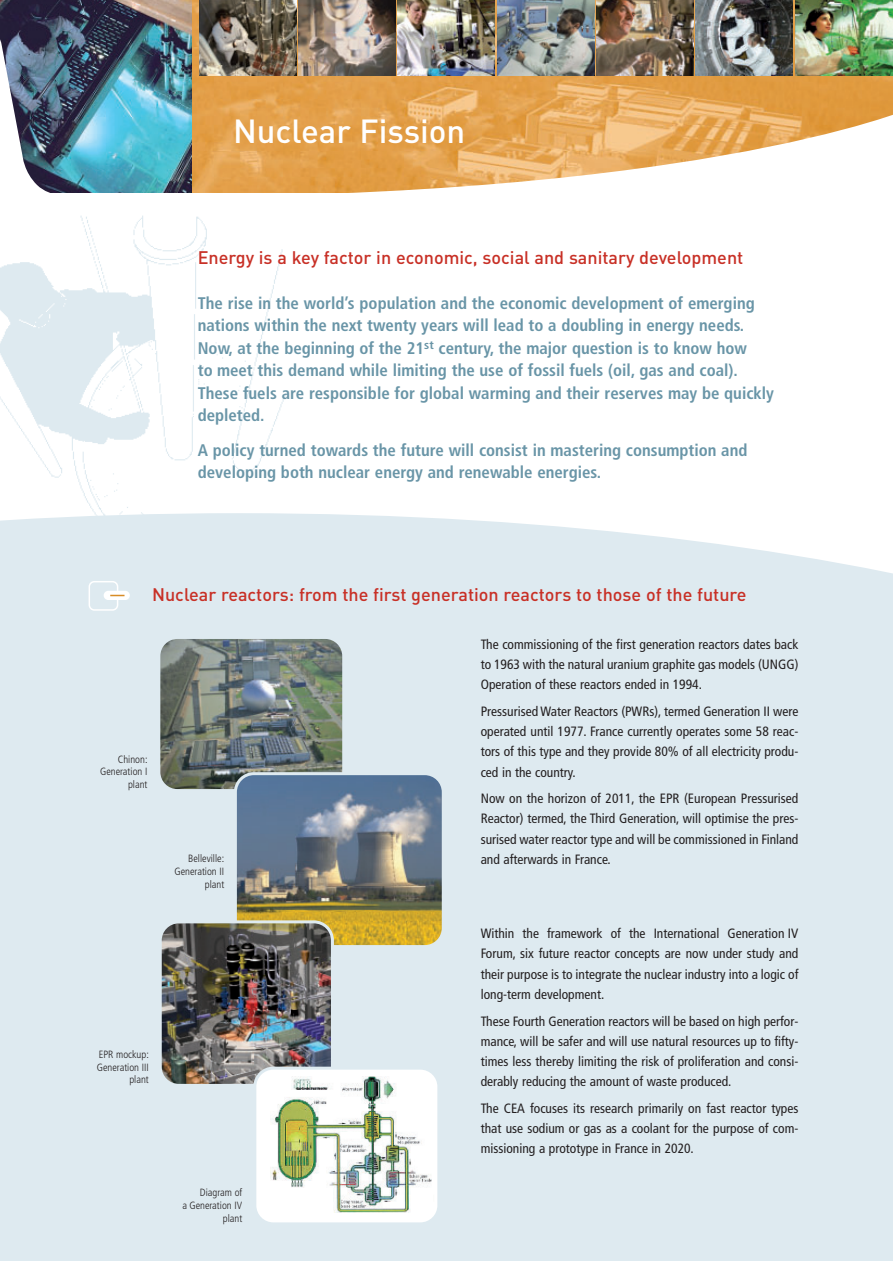
<style>
.page{position:relative;width:893px;height:1261px;background:#fff}
.page>*{position:absolute;margin:0;border:0;box-sizing:border-box;transform-origin:0 0}
.t1{font:500 33px "DIN";color:#fff}
.t2{font:500 18px "DIN";color:#c83026}
.t3{font:700 condensed 16.8px/22.5px "Frutiger";color:#6995a7}
.t4{font:condensed 13.5px/20.2px "Frutiger";color:#231f20;text-align:justify}
.t5{font:300 condensed 10.5px/12.8px "Frutiger";color:#231f20;text-align:right}
</style>
<div class="page">
<img style="left:0;top:0;width:893px;height:193px">
<img style="left:0;top:215px;width:286px;height:298px">
<div style="left:0;top:590px;width:893px;height:671px;background:#deeaf0"></div>
<svg style="left:0;top:513px;width:893px;height:93px;fill:#deeaf0"></svg>
<div style="left:104px;top:591px;width:26px;height:9px;background:#fff;border-radius:5px"></div>
<svg style="left:89px;top:581px;width:36px;height:30px"></svg>
<img style="left:160px;top:639px;width:282px;height:584px">
<h1 class="t1" style="left:233px;top:120px;width:234px">Nuclear Fission</h1>
<h2 class="t2" style="left:198px;top:251px;width:547px">Energy is a key factor in economic, social and sanitary development</h2>
<p class="t3" style="left:198px;top:293px;width:578px">The rise in the world’s population and the economic development of emerging nations within the next twenty years will lead to a doubling in energy needs.<br>Now, at the beginning of the 21<sup>st</sup> century, the major question is to know how<br>to meet this demand while limiting the use of fossil fuels (oil, gas and coal).<br>These fuels are responsible for global warming and their reserves may be quickly depleted.</p>
<p class="t3" style="left:198px;top:440px;width:551px">A policy turned towards the future will consist in mastering consumption and developing both nuclear energy and renewable energies.</p>
<h2 class="t2" style="left:152px;top:588px;width:596px">Nuclear reactors: from the first generation reactors to those of the future</h2>
<p class="t4" style="left:481px;top:635px;width:319px">The commissioning of the first generation reactors dates back to 1963 with the natural uranium graphite gas models (UNGG)<br>Operation of these reactors ended in 1994.</p>
<p class="t4" style="left:481px;top:702px;width:319px">Pressurised Water Reactors (PWRs), termed Generation II were operated until 1977. France currently operates some 58 reac&shy;tors of this type and they provide 80% of all electricity produ&shy;ced in the country.</p>
<p class="t4" style="left:481px;top:789px;width:319px">Now on the horizon of 2011, the EPR (European Pressurised Reactor) termed, the Third Generation, will optimise the pres&shy;surised water reactor type and will be commissioned in Finland and afterwards in France.</p>
<p class="t5" style="left:100px;top:753px;width:49px">Chinon:<br>Generation I plant</p>
<p class="t5" style="left:175px;top:853px;width:51px">Belleville:<br>Generation II plant</p>
<p class="t5" style="left:97px;top:1049px;width:53px">EPR mockup:<br>Generation III plant</p>
<p class="t5" style="left:182px;top:1187px;width:61px">Diagram of<br>a Generation IV plant</p>
<p class="t4" style="left:481px;top:924px;width:319px">Within the framework of the International Generation IV Forum, six future reactor concepts are now under study and their purpose is to integrate the nuclear industry into a logic of long-term development.</p>
<p class="t4" style="left:481px;top:1012px;width:319px">These Fourth Generation reactors will be based on high perfor&shy;mance, will be safer and will use natural resources up to fifty&shy;times less thereby limiting the risk of proliferation and consi&shy;derably reducing the amount of waste produced.</p>
<p class="t4" style="left:481px;top:1099px;width:319px">The CEA focuses its research primarily on fast reactor types that use sodium or gas as a coolant for the purpose of com&shy;missioning a prototype in France in 2020.</p>
</div>
